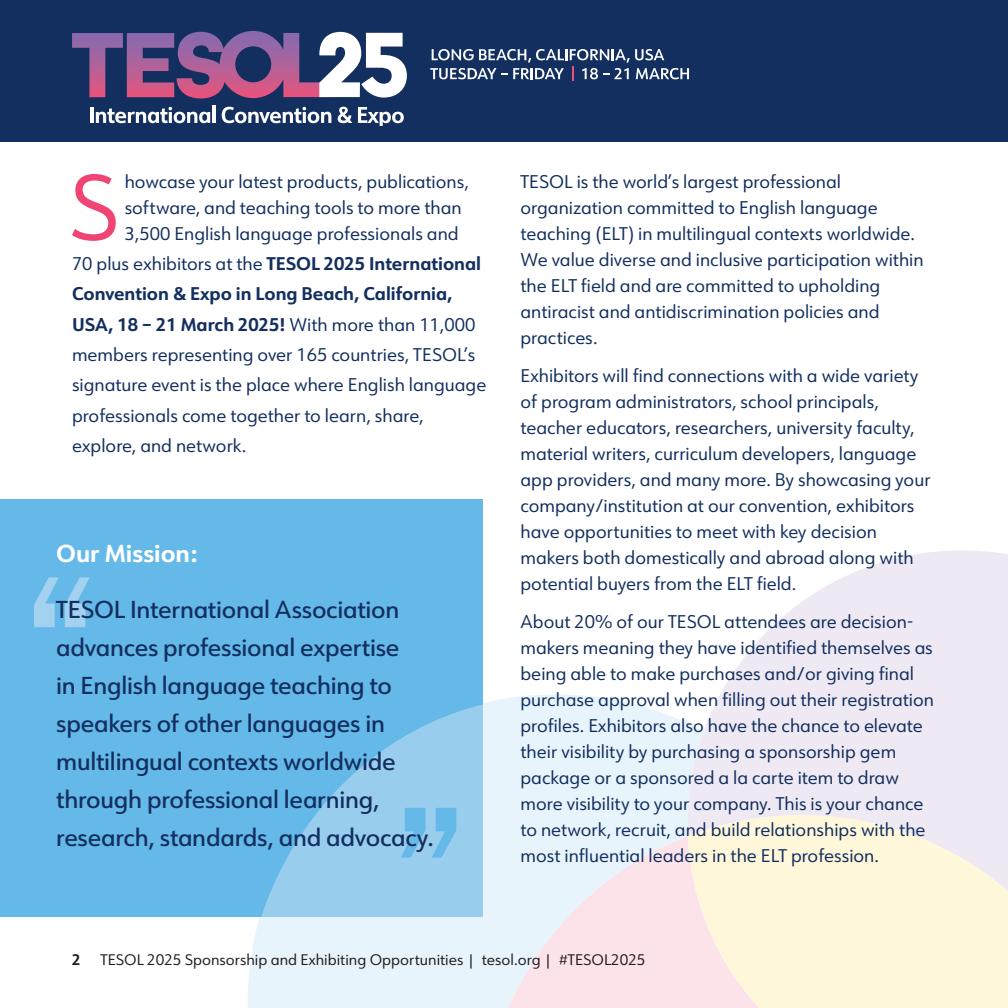
<style>
.page{position:relative;width:1008px;height:1008px;background:#fff}
.page>*{position:absolute;margin:0;border:0;box-sizing:border-box;transform-origin:0 0}
.t1{font:90.8px "URW Form";color:#f04574}
.t2{font:500 24px/38px "URW Form";letter-spacing:-.01em;color:#132f5f}
.t3{font:700 24px "URW Form";color:#fff}
.t4{font:18px/26px "URW Form";color:#132f5f}
.t5{font:15px "URW Form";color:#231f20}
.t6{font:700 15px "URW Form";color:#231f20}
.s1{font-weight:700}
</style>
<div class="page">
<div style="left:0;top:0;width:1008px;height:141px;background:#132f5f"></div>
<hr style="left:90px;top:107px;width:3px;height:16px;background:#fff">
<svg style="left:96px;top:107px;width:114px;height:16px"></svg>
<hr style="left:212px;top:106px;width:4px;height:17px;background:#fff">
<svg style="left:222px;top:107px;width:109px;height:16px"></svg>
<svg style="left:338px;top:107px;width:14px;height:16px"></svg>
<svg style="left:358px;top:107px;width:46px;height:19px"></svg>
<svg style="left:72px;top:31px;width:335px;height:67px"></svg>
<svg style="left:430px;top:49px;width:259px;height:32px"></svg>
<div style="left:0;top:500px;width:482px;height:417px;background:#64b9e8"></div>
<svg style="left:704px;top:550px;width:304px;height:181px;fill:#eee9f3"></svg>
<svg style="left:248px;top:691px;width:454px;height:317px;fill:#e7f4fb"></svg>
<svg style="left:474px;top:836px;width:212px;height:172px;background:#f0eaf1"></svg>
<svg style="left:686px;top:731px;width:322px;height:277px;background:#f7f0e4"></svg>
<svg style="left:34px;top:577px;width:56px;height:50px"></svg>
<svg style="left:401px;top:808px;width:55px;height:50px"></svg>
<h1 class="t1" style="left:69px;top:146px;width:52px">S</h1>
<p class="t4" style="left:125px;top:168px;width:346px">howcase your latest products, publications, software, and teaching tools to more than<br>3,500 English language professionals and</p>
<p class="t4" style="left:72px;top:248px;width:416px;line-height:30.4px">70 plus exhibitors at the <span class="s1">TESOL 2025 International Convention &amp; Expo in Long Beach, California, USA, 18 – 21 March 2025!</span> With more than 11,000 members representing over 165 countries, TESOL’s signature event is the place where English language professionals come together to learn, share, explore, and network.</p>
<h2 class="t3" style="left:56px;top:536px;width:143px">Our Mission:</h2>
<h2 class="t2" style="left:56px;top:589px;width:379px">TESOL International Association advances professional expertise<br>in English language teaching to speakers of other languages in multilingual contexts worldwide through professional learning, research, standards, and advocacy.</h2>
<p class="t4" style="left:521px;top:168px;width:405px">TESOL is the world’s largest professional organization committed to English language teaching (ELT) in multilingual contexts worldwide.<br>We value diverse and inclusive participation within the ELT field and are committed to upholding antiracist and antidiscrimination policies and practices.</p>
<p class="t4" style="left:521px;top:362px;width:412px">Exhibitors will find connections with a wide variety of program administrators, school principals, teacher educators, researchers, university faculty, material writers, curriculum developers, language app providers, and many more. By showcasing your company/institution at our convention, exhibitors have opportunities to meet with key decision makers both domestically and abroad along with potential buyers from the ELT field.</p>
<p class="t4" style="left:521px;top:608px;width:415px">About 20% of our TESOL attendees are decision&shy;makers meaning they have identified themselves as being able to make purchases and/or giving final purchase approval when filling out their registration profiles. Exhibitors also have the chance to elevate their visibility by purchasing a sponsorship gem package or a sponsored a la carte item to draw more visibility to your company. This is your chance to network, recruit, and build relationships with the most influential leaders in the ELT profession.</p>
<p class="t6" style="left:72px;top:949px;width:10px">2</p>
<p class="t5" style="left:100px;top:949px;width:547px">TESOL 2025 Sponsorship and Exhibiting Opportunities | tesol.org | #TESOL2025</p>
</div>
